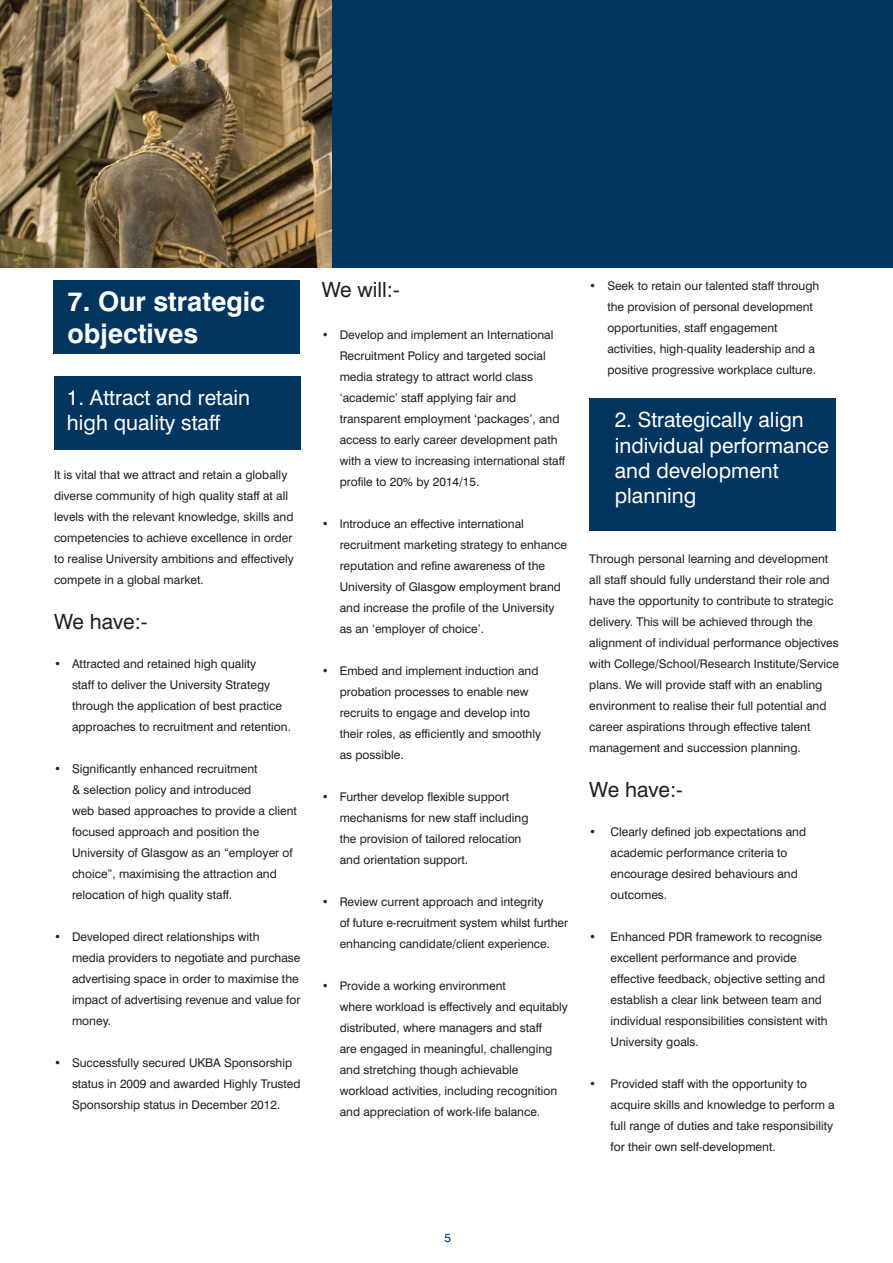
<style>
.page{position:relative;width:893px;height:1263px;background:#fff}
.page>*{position:absolute;margin:0;border:0;box-sizing:border-box;transform-origin:0 0}
.t1{font:700 27px/32.4px "Swiss 721 BT";color:#fff}
.t2{font:21px/25.2px "Swiss 721 BT";color:#fff}
.t3{font:21px "Swiss 721 BT";color:#231f20}
.t4{font:12px/21px "Swiss 721 BT";color:#231f20}
.t5{font:12px "Swiss 721 BT";color:#003560}
</style>
<div class="page">
<div style="left:0;top:0;width:893px;height:268px;background:#003560"></div>
<img style="left:0;top:0;width:332px;height:268px">
<div style="left:589px;top:398px;width:247px;height:132px;background:#003560"></div>
<div style="left:54px;top:376px;width:246px;height:73px;background:#003560"></div>
<div style="left:53px;top:281px;width:246px;height:73px;background:#003560"></div>
<p class="t1" style="left:67px;top:284px;width:199px">7. Our strategic objectives</p>
<p class="t2" style="left:67px;top:385px;width:185px">1. Attract and retain high quality staff</p>
<p class="t4" style="left:54px;top:464px;width:241px">It is vital that we attract and retain a globally diverse community of high quality staff at all levels with the relevant knowledge, skills and competencies to achieve excellence in order to realise University ambitions and effectively compete in a global market.</p>
<p class="t3" style="left:54px;top:609px;width:95px">We have:-</p>
<p class="t4" style="left:72px;top:653px;width:221px;text-indent:-18px">• Attracted and retained high quality<br>staff to deliver the University Strategy through the application of best practice approaches to recruitment and retention.</p>
<p class="t4" style="left:72px;top:758px;width:226px;text-indent:-18px">• Significantly enhanced recruitment<br>&amp; selection policy and introduced<br>web based approaches to provide a client focused approach and position the University of Glasgow as an “employer of choice”, maximising the attraction and relocation of high quality staff.</p>
<p class="t4" style="left:72px;top:926px;width:230px;text-indent:-18px">• Developed direct relationships with<br>media providers to negotiate and purchase advertising space in order to maximise the impact of advertising revenue and value for money.</p>
<p class="t4" style="left:72px;top:1052px;width:230px;text-indent:-18px">• Successfully secured UKBA Sponsorship status in 2009 and awarded Highly Trusted<br>Sponsorship status in December 2012.</p>
<p class="t3" style="left:322px;top:276px;width:79px">We will:-</p>
<p class="t4" style="left:340px;top:324px;width:227px;text-indent:-18px">• Develop and implement an International Recruitment Policy and targeted social media strategy to attract world class ‘academic’ staff applying fair and transparent employment ‘packages’, and access to early career development path with a view to increasing international staff profile to 20% by 2014/15.</p>
<p class="t4" style="left:340px;top:513px;width:229px;text-indent:-18px">• Introduce an effective international recruitment marketing strategy to enhance reputation and refine awareness of the University of Glasgow employment brand and increase the profile of the University as an ‘employer of choice’.</p>
<p class="t4" style="left:340px;top:660px;width:203px;text-indent:-18px">• Embed and implement induction and probation processes to enable new recruits to engage and develop into their roles, as efficiently and smoothly as possible.</p>
<p class="t4" style="left:340px;top:786px;width:190px;text-indent:-18px">• Further develop flexible support mechanisms for new staff including the provision of tailored relocation and orientation support.</p>
<p class="t4" style="left:340px;top:891px;width:230px;text-indent:-18px">• Review current approach and integrity<br>of future e-recruitment system whilst further enhancing candidate/client experience.</p>
<p class="t4" style="left:322px;top:975px;width:186px">• Provide a working environment</p>
<p class="t4" style="left:340px;top:996px;width:230px">where workload is effectively and equitably distributed, where managers and staff<br>are engaged in meaningful, challenging and stretching though achievable workload activities, including recognition and appreciation of work-life balance.</p>
<p class="t4" style="left:607px;top:275px;width:214px;text-indent:-18px">• Seek to retain our talented staff through the provision of personal development opportunities, staff engagement activities, high-quality leadership and a positive progressive workplace culture.</p>
<p class="t2" style="left:615px;top:407px;width:216px">2. Strategically align individual performance and development planning</p>
<p class="t4" style="left:589px;top:548px;width:251px">Through personal learning and development all staff should fully understand their role and have the opportunity to contribute to strategic delivery. This will be achieved through the alignment of individual performance objectives with College/School/Research Institute/Service plans. We will provide staff with an enabling environment to realise their full potential and career aspirations through effective talent management and succession planning.</p>
<p class="t3" style="left:589px;top:777px;width:95px">We have:-</p>
<p class="t4" style="left:611px;top:821px;width:197px;text-indent:-21px">• Clearly defined job expectations and academic performance criteria to encourage desired behaviours and outcomes.</p>
<p class="t4" style="left:611px;top:926px;width:218px;text-indent:-21px">• Enhanced PDR framework to recognise excellent performance and provide effective feedback, objective setting and establish a clear link between team and individual responsibilities consistent with University goals.</p>
<p class="t4" style="left:611px;top:1073px;width:226px;text-indent:-21px">• Provided staff with the opportunity to acquire skills and knowledge to perform a full range of duties and take responsibility for their own self-development.</p>
<p class="t5" style="left:445px;top:1231px;width:8px">5</p>
</div>
